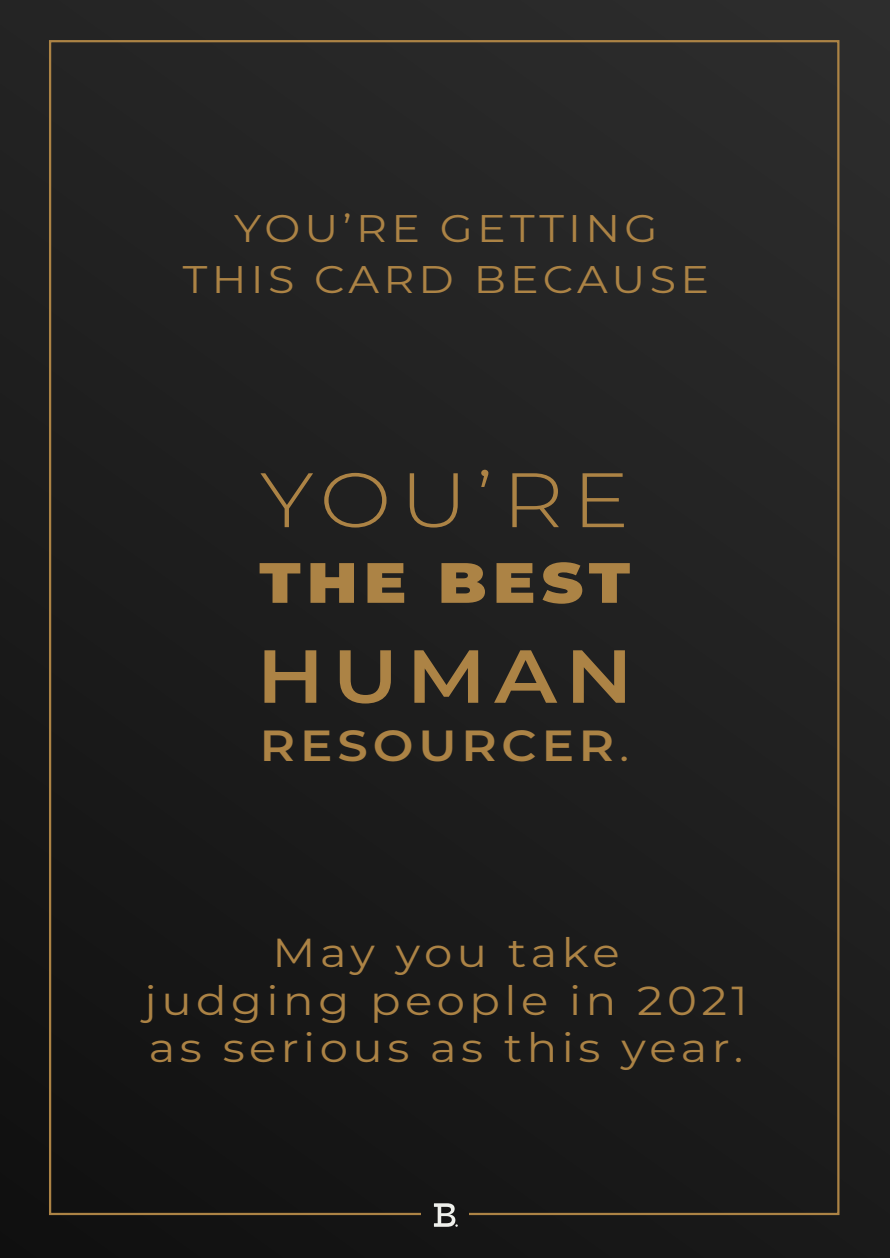
<style>
.page{position:relative;width:890px;height:1258px;background:#fff}
.page>*{position:absolute;margin:0;border:0;box-sizing:border-box;transform-origin:0 0}
.t1{font:300 76.95px "Montserrat";color:#ac8345;scale:1.11 1}
.t2{font:600 74.92px "Montserrat";letter-spacing:.1em;color:#ac8345;scale:1.11 1}
.t3{font:900 56.7px "Montserrat";letter-spacing:.1em;color:#ac8345;scale:1.11 1}
.t4{font:600 43.65px "Montserrat";letter-spacing:.1em;color:#ac8345;scale:1.11 1}
.t5{font:40.5px/47.2px "Montserrat";letter-spacing:.1em;color:#ac8345;text-align:center;scale:1.11 1}
.t6{font:38.48px/51.3px "Montserrat";letter-spacing:.1em;color:#ac8345;text-align:center;scale:1.11 1}
.s1{font-weight:400}
</style>
<div class="page">
<div style="left:0;top:0;width:889px;height:1257px;background:#1f1f1f"></div>
<div style="left:421px;top:1190px;width:47px;height:47px;background:#151515"></div>
<svg style="left:433px;top:1203px;width:24px;height:23px"></svg>
<p class="t6" style="left:183px;top:201px;width:475px">YOU’RE GETTING<br>THIS CARD BECAUSE</p>
<h1 class="t1" style="left:260px;top:447px;width:334px">YOU’RE</h1>
<h3 class="t3" style="left:259px;top:540px;width:335px">THE BEST</h3>
<h2 class="t2" style="left:256px;top:623px;width:340px">HUMAN</h2>
<p class="t4" style="left:260px;top:714px;width:334px">RESOURCER<span class="s1">.</span></p>
<p class="t5" style="left:144px;top:927px;width:544px">May you take<br>judging people in 2021 as serious as this year.</p>
</div>
